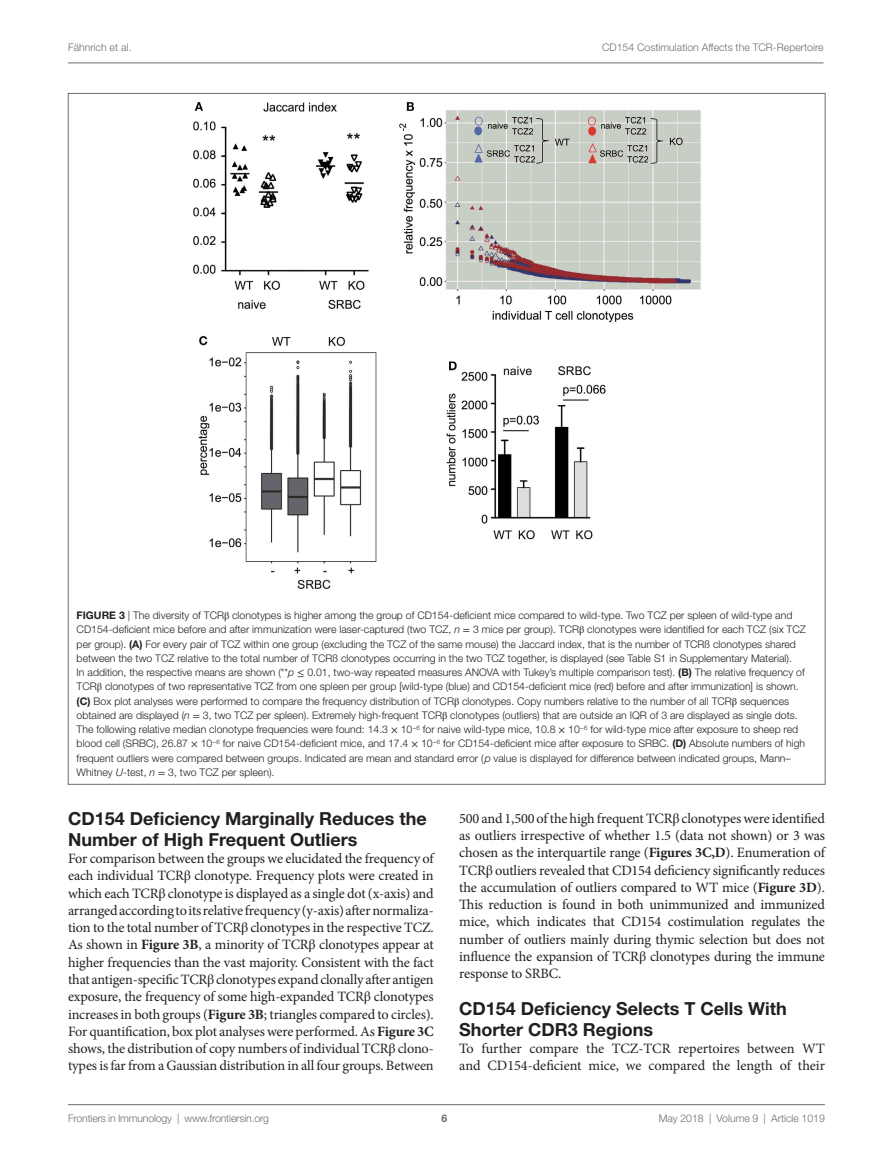
<style>
.page{position:relative;width:893px;height:1170px;background:#fff}
.page>*{position:absolute;margin:0;border:0;box-sizing:border-box;transform-origin:0 0}
.t1{font:700 18px/21px "Helvetica Neue LT Std";color:#231f20}
.t2{font:14.25px/17.2px "Minion Pro";letter-spacing:-.01em;color:#231f20;text-align:justify}
.t3{font:300 10.5px/14.2px "Helvetica Neue LT Std";color:#231f20}
.t4{font:300 10.5px "Helvetica Neue LT Std";color:#6c6d70}
.t5{font:700 10.5px "Helvetica Neue LT Std";color:#6c6d70}
.s1{font-weight:700}
.s2{font-family:"STIX General";font-weight:400}
.s3{font-style:italic}
.s4{font-family:"STIX General"}
</style>
<div class="page">
<img style="left:193px;top:102px;width:508px;height:487px">
<hr style="left:68px;top:63px;width:756px;height:1px;background:#6c6d70">
<hr style="left:68px;top:1104px;width:757px;height:1px;background:#6c6d70">
<p class="t4" style="left:68px;top:41px;width:65px">Fähnrich et al.</p>
<p class="t4" style="left:602px;top:41px;width:223px">CD154 Costimulation Affects the TCR-Repertoire</p>
<p class="t3" style="left:77px;top:608px;width:731px"><span class="s1">Figure 3</span> | The diversity of TCR<span class="s2">β</span> clonotypes is higher among the group of CD154-deficient mice compared to wild-type. Two TCZ per spleen of wild-type and CD154-deficient mice before and after immunization were laser-captured (two TCZ, <span class="s3">n</span> <span class="s2">=</span> 3 mice per group). TCR<span class="s2">β</span> clonotypes were identified for each TCZ (six TCZ per group). <span class="s1">(A)</span> For every pair of TCZ within one group (excluding the TCZ of the same mouse) the Jaccard index, that is the number of TCRß clonotypes shared between the two TCZ relative to the total number of TCRß clonotypes occurring in the two TCZ together, is displayed (see Table S1 in Supplementary Material).<br>In addition, the respective means are shown (**<span class="s3">p</span> <span class="s2">≤</span> 0.01, two-way repeated measures ANOVA with Tukey’s multiple comparison test). <span class="s1">(B)</span> The relative frequency of TCR<span class="s2">β</span> clonotypes of two representative TCZ from one spleen per group [wild-type (blue) and CD154-deficient mice (red) before and after immunization] is shown. <span class="s1">(C)</span> Box plot analyses were performed to compare the frequency distribution of TCR<span class="s2">β</span> clonotypes. Copy numbers relative to the number of all TCR<span class="s2">β</span> sequences obtained are displayed (<span class="s3">n</span> <span class="s2">=</span> 3, two TCZ per spleen). Extremely high-frequent TCR<span class="s2">β</span> clonotypes (outliers) that are outside an IQR of 3 are displayed as single dots.<br>The following relative median clonotype frequencies were found: 14.3 <span class="s2">×</span> 10<sup>−</sup><sup>6</sup> for naive wild-type mice, 10.8 <span class="s2">×</span> 10<sup>−</sup><sup>6</sup> for wild-type mice after exposure to sheep red blood cell (SRBC), 26.87 <span class="s2">×</span> 10<sup>−</sup><sup>6</sup> for naive CD154-deficient mice, and 17.4 <span class="s2">×</span> 10<sup>−</sup><sup>6</sup> for CD154-deficient mice after exposure to SRBC. <span class="s1">(D)</span> Absolute numbers of high frequent outliers were compared between groups. Indicated are mean and standard error (<span class="s3">p</span> value is displayed for difference between indicated groups, Mann– Whitney <span class="s3">U</span>-test, <span class="s3">n</span> <span class="s2">=</span> 3, two TCZ per spleen).</p>
<h1 class="t1" style="left:68px;top:807px;width:360px">CD154 Deficiency Marginally Reduces the<br>Number of High Frequent Outliers</h1>
<p class="t2" style="left:68px;top:849px;width:367px">For comparison between the groups we elucidated the frequency of each individual TCR<span class="s4">β</span> clonotype. Frequency plots were created in which each TCR<span class="s4">β</span> clonotype is displayed as a single dot (x-axis) and arranged according to its relative frequency (y-axis) after normaliza&shy;tion to the total number of TCR<span class="s4">β</span> clonotypes in the respective TCZ.<br>As shown in <span class="s1">Figure 3B</span>, a minority of TCR<span class="s4">β</span> clonotypes appear at higher frequencies than the vast majority. Consistent with the fact that antigen-specific TCR<span class="s4">β</span> clonotypes expand clonally after antigen exposure, the frequency of some high-expanded TCR<span class="s4">β</span> clonotypes increases in both groups (<span class="s1">Figure 3B</span>; triangles compared to circles).<br>For quantification, box plot analyses were performed. As <span class="s1">Figure 3C </span>shows, the distribution of copy numbers of individual TCR<span class="s4">β</span> clono&shy;types is far from a Gaussian distribution in all four groups. Between</p>
<p class="t2" style="left:459px;top:809px;width:367px">500 and 1,500 of the high frequent TCR<span class="s4">β</span> clonotypes were identified as outliers irrespective of whether 1.5 (data not shown) or 3 was chosen as the interquartile range (<span class="s1">Figures 3C,D</span>). Enumeration of TCR<span class="s4">β</span> outliers revealed that CD154 deficiency significantly reduces the accumulation of outliers compared to WT mice (<span class="s1">Figure 3D</span>).<br>This reduction is found in both unimmunized and immunized mice, which indicates that CD154 costimulation regulates the number of outliers mainly during thymic selection but does not influence the expansion of TCR<span class="s4">β</span> clonotypes during the immune response to SRBC.</p>
<h1 class="t1" style="left:459px;top:997px;width:329px">CD154 Deficiency Selects T Cells With<br>Shorter CDR3 Regions</h1>
<h2 class="t2" style="left:459px;top:1039px;width:367px">To further compare the TCZ-TCR repertoires between WT and CD154-deficient mice, we compared the length of their</h2>
<p class="t4" style="left:68px;top:1111px;width:203px">Frontiers in Immunology | www.frontiersin.org</p>
<p class="t4" style="left:659px;top:1111px;width:168px">May 2018 | Volume 9 | Article 1019</p>
<p class="t5" style="left:441px;top:1111px;width:7px">6</p>
</div>
